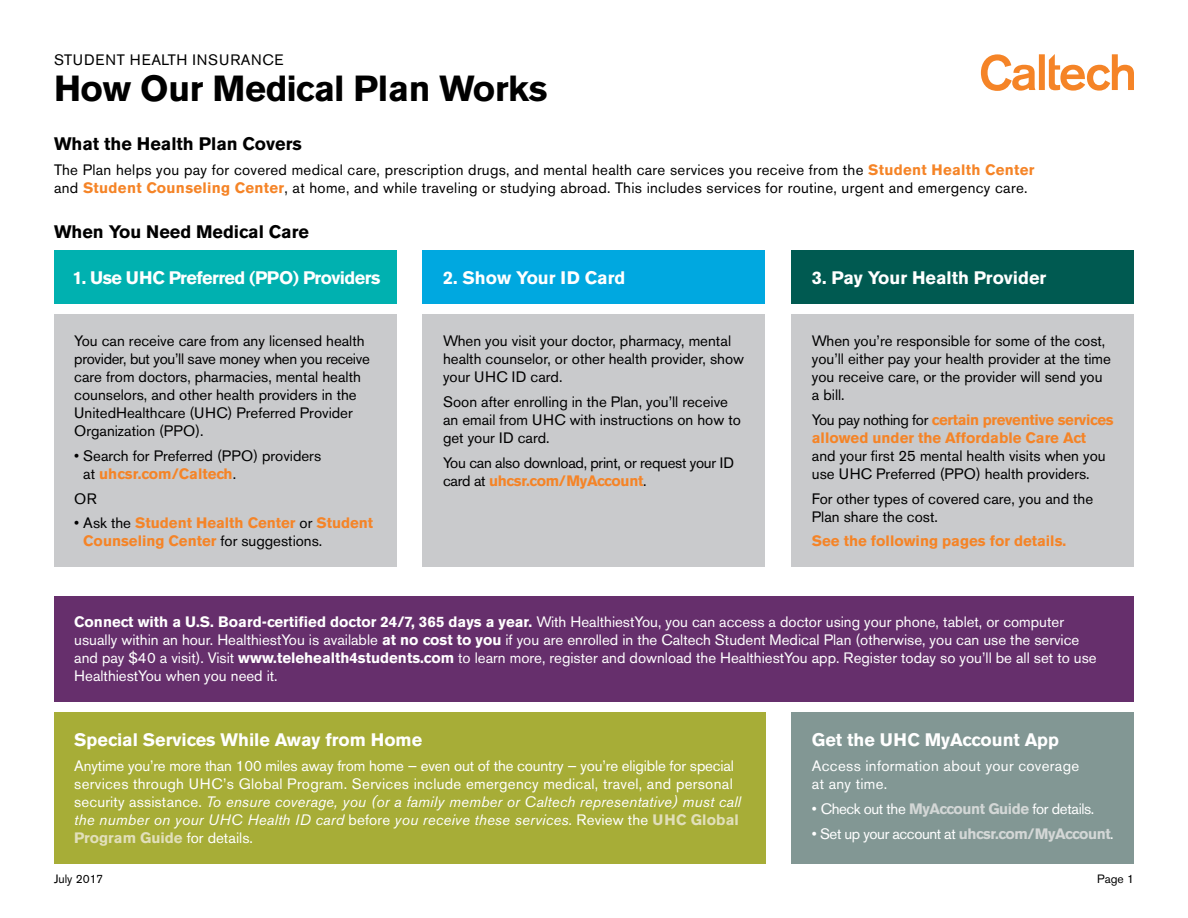
<style>
.page{position:relative;width:1188px;height:918px;background:#fff}
.page>*{position:absolute;margin:0;border:0;box-sizing:border-box;transform-origin:0 0}
.t1{font:700 36px "Akzidenz Grotesk BE";letter-spacing:-.01em;color:#000}
.t2{font:700 18px "Akzidenz Grotesk BE";color:#fff}
.t3{font:700 18px "Akzidenz Grotesk BE";color:#000}
.t4{font:700 18px "Akzidenz Grotesk BE";letter-spacing:-.03em;color:#fff}
.t5{font:15px/18px "Akzidenz Grotesk BE";color:#000}
.t6{font:15px/18px "Akzidenz Grotesk BE";color:#fff}
.t7{font:15px/18px "Akzidenz Grotesk BE";letter-spacing:.02em;color:#fff}
.t8{font:15px/18px "Akzidenz Grotesk BE";letter-spacing:.02em;color:#000}
.t9{font:700 15px/18px "Akzidenz Grotesk BE";color:#f58427}
.t10{font:15px/18px "Akzidenz Grotesk BE";letter-spacing:-.02em;color:#000}
.t11{font:15px "Akzidenz Grotesk BE";letter-spacing:-.03em;color:#fff}
.t12{font:15px "Akzidenz Grotesk BE";letter-spacing:-.025em;color:#fff}
.t13{font:15px "Akzidenz Grotesk BE";letter-spacing:.05em;color:#000}
.t14{font:12px "Akzidenz Grotesk BE";color:#000}
.s1{font-weight:700;color:#f58427}
.s2{font-weight:400;color:#000}
.s3{font-weight:700}
.s4{font-style:italic}
.s5{font-weight:700;color:#e1dfba}
.s6{font-weight:700;color:#d3d7d6}
</style>
<div class="page">
<div style="left:54px;top:250px;width:342px;height:54px;background:#00b1b0"></div>
<div style="left:423px;top:250px;width:342px;height:54px;background:#00a8e0"></div>
<div style="left:792px;top:250px;width:342px;height:54px;background:#005a51"></div>
<div style="left:54px;top:315px;width:342px;height:252px;background:#c9cacc"></div>
<div style="left:423px;top:315px;width:342px;height:252px;background:#c9cacc"></div>
<div style="left:792px;top:315px;width:342px;height:252px;background:#c9cacc"></div>
<svg style="left:981px;top:54px;width:153px;height:37px"></svg>
<div style="left:54px;top:713px;width:711px;height:151px;background:#a7ad37"></div>
<div style="left:792px;top:713px;width:342px;height:151px;background:#829794"></div>
<div style="left:54px;top:596px;width:1080px;height:106px;background:#662f6c"></div>
<p class="t13" style="left:54px;top:51px;width:231px">STUDENT HEALTH INSURANCE</p>
<h1 class="t1" style="left:54px;top:68px;width:495px">How Our Medical Plan Works</h1>
<p class="t3" style="left:54px;top:133px;width:249px">What the Health Plan Covers</p>
<p class="t8" style="left:54px;top:160px;width:982px">The Plan helps you pay for covered medical care, prescription drugs, and mental health care services you receive from the <span class="s1">Student Health Center </span>and <span class="s1">Student Counseling Center</span>, at home, and while traveling or studying abroad. This includes services for routine, urgent and emergency care.</p>
<p class="t3" style="left:54px;top:222px;width:256px">When You Need Medical Care</p>
<p class="t4" style="left:72px;top:267px;width:310px">1. Use UHC Preferred (PPO) Providers</p>
<p class="t2" style="left:443px;top:267px;width:184px">2. Show Your ID Card</p>
<p class="t2" style="left:812px;top:267px;width:236px">3. Pay Your Health Provider</p>
<p class="t5" style="left:74px;top:332px;width:297px">You can receive care from any licensed health provider, but you’ll save money when you receive care from doctors, pharmacies, mental health counselors, and other health providers in the UnitedHealthcare (UHC) Preferred Provider Organization (PPO).</p>
<p class="t5" style="left:83px;top:447px;width:239px;text-indent:-9px">• Search for Preferred (PPO) providers at <span class="s1">uhcsr.com/Caltech</span>.</p>
<p class="t5" style="left:74px;top:489px;width:24px">OR</p>
<p class="t9" style="left:83px;top:514px;width:291px;text-indent:-9px"><span class="s2">• Ask the</span> Student Health Center <span class="s2">or</span> Student<br>Counseling Center <span class="s2">for suggestions.</span></p>
<p class="t5" style="left:443px;top:332px;width:303px">When you visit your doctor, pharmacy, mental health counselor, or other health provider, show your UHC ID card.</p>
<p class="t5" style="left:443px;top:393px;width:299px">Soon after enrolling in the Plan, you’ll receive an email from UHC with instructions on how to get your ID card.</p>
<p class="t10" style="left:443px;top:453px;width:292px">You can also download, print, or request your ID card at <span class="s1">uhcsr.com/MyAccount</span>.</p>
<p class="t5" style="left:812px;top:332px;width:301px">When you’re responsible for some of the cost, you’ll either pay your health provider at the time you receive care, or the provider will send you a bill.</p>
<p class="t9" style="left:812px;top:411px;width:303px"><span class="s2">You pay nothing for</span> certain preventive services allowed under the Affordable Care Act</p>
<p class="t5" style="left:812px;top:447px;width:295px">and your first 25 mental health visits when you use UHC Preferred (PPO) health providers.</p>
<p class="t5" style="left:812px;top:489px;width:283px">For other types of covered care, you and the<br>Plan share the cost.</p>
<p class="t9" style="left:812px;top:532px;width:256px">See the following pages for details.</p>
<p class="t6" style="left:74px;top:613px;width:1024px"><span class="s3">Connect with a U.S. Board-certified doctor 24/7, 365 days a year.</span> With HealthiestYou, you can access a doctor using your phone, tablet, or computer usually within an hour. HealthiestYou is available <span class="s3">at no cost to you</span> if you are enrolled in the Caltech Student Medical Plan (otherwise, you can use the service and pay $40 a visit). Visit <span class="s3">www.telehealth4students.com</span> to learn more, register and download the HealthiestYou app. Register today so you’ll be all set to use HealthiestYou when you need it.</p>
<p class="t2" style="left:74px;top:730px;width:350px">Special Services While Away from Home</p>
<p class="t7" style="left:74px;top:757px;width:668px">Anytime you’re more than 100 miles away from home — even out of the country — you’re eligible for special services through UHC’s Global Program. Services include emergency medical, travel, and personal security assistance. <span class="s4">To ensure coverage, you (or a family member or Caltech representative) must call the number on your UHC Health ID card</span> before <span class="s4">you receive these services.</span> Review the <span class="s5">UHC Global Program Guide</span> for details.</p>
<p class="t2" style="left:812px;top:730px;width:249px">Get the UHC MyAccount App</p>
<p class="t7" style="left:812px;top:757px;width:269px">Access information about your coverage at any time.</p>
<p class="t12" style="left:812px;top:800px;width:284px">• Check out the <span class="s6">MyAccount Guide</span> for details.</p>
<p class="t11" style="left:812px;top:824px;width:303px">• Set up your account at <span class="s6">uhcsr.com/MyAccount</span>.</p>
<p class="t14" style="left:54px;top:872px;width:51px">July 2017</p>
<p class="t14" style="left:1097px;top:872px;width:38px">Page 1</p>
</div>
